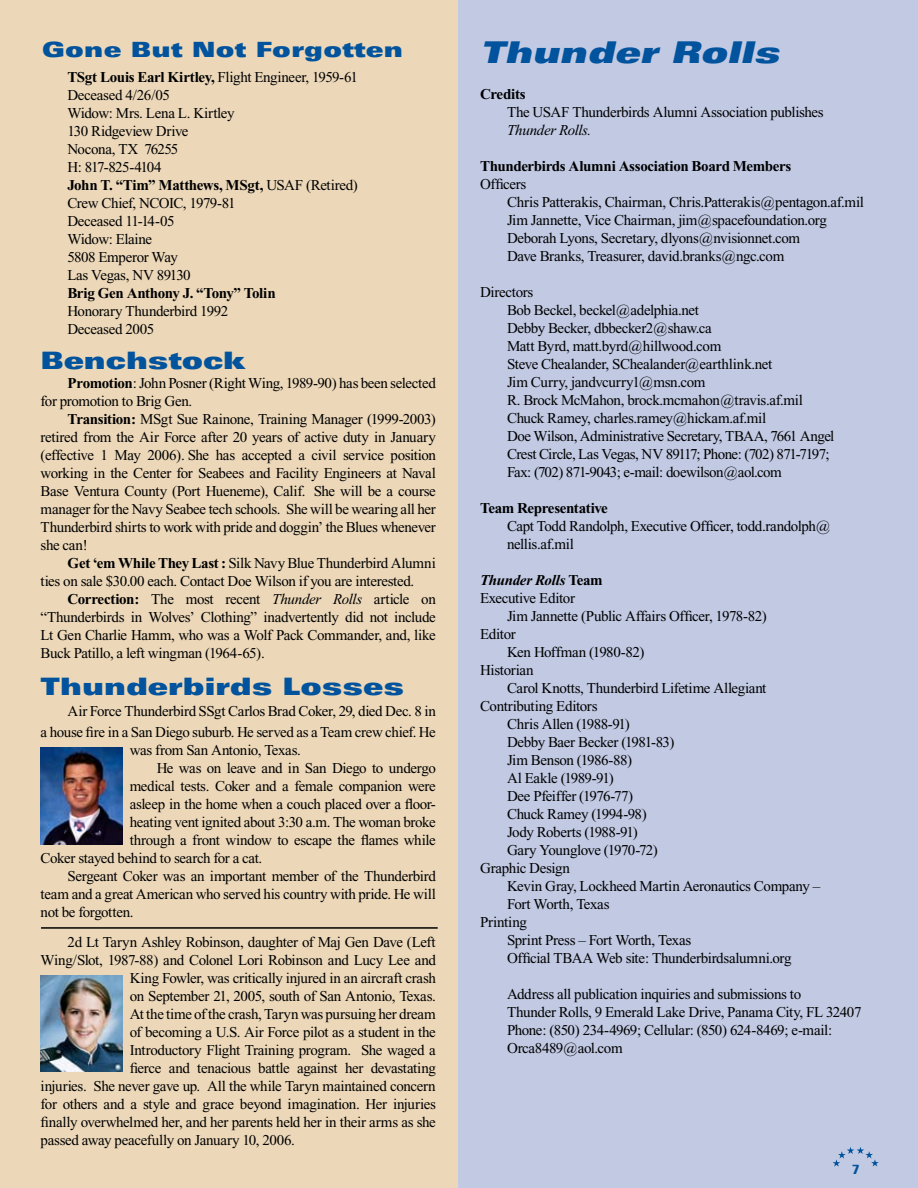
<style>
.page{position:relative;width:918px;height:1188px;background:#fff}
.page>*{position:absolute;margin:0;border:0;box-sizing:border-box;transform-origin:0 0}
.t1{font:italic 900 expanded 30px "Univers";color:#00539c}
.t2{font:900 expanded 24px "Univers";color:#00539c}
.t3{font:900 expanded 21px "Univers";letter-spacing:.015em;color:#00539c}
.t4{font:15px/18px "Times New Roman";letter-spacing:-.025em;color:#000}
.t5{font:700 15px "Times New Roman";letter-spacing:-.025em;color:#000}
.t6{font:italic 15px "Times New Roman";letter-spacing:-.02em;color:#000}
.t7{font:700 condensed 13.2px "Univers";color:#00539c;scale:1.25 1}
.s1{font-weight:700}
.s2{font-style:italic}
.s3{font-weight:700;font-style:italic}
</style>
<div class="page">
<div style="left:456px;top:0;width:462px;height:1188px;background:#c1c9e3"></div>
<svg style="left:833px;top:1147px;width:46px;height:20px"></svg>
<div style="left:0;top:0;width:458px;height:1188px;background:#ecd8b9"></div>
<img style="left:40px;top:748px;width:83px;height:96px">
<img style="left:40px;top:975px;width:83px;height:97px">
<hr style="left:41px;top:927px;width:397px;height:2px;background:#000">
<h3 class="t3" style="left:42px;top:37px;width:363px">Gone But Not Forgotten</h3>
<p class="t4" style="left:67px;top:68px;width:292px"><span class="s1">TSgt Louis Earl Kirtley,</span> Flight Engineer, 1959-61<br>Deceased 4/26/05<br>Widow: Mrs. Lena L. Kirtley<br>130 Ridgeview Drive<br>Nocona, TX 76255<br>H: 817-825-4104<br><span class="s1">John T. “Tim” Matthews, MSgt,</span> USAF (Retired)<br>Crew Chief, NCOIC, 1979-81<br>Deceased 11-14-05<br>Widow: Elaine<br>5808 Emperor Way<br>Las Vegas, NV 89130</p>
<p class="t5" style="left:67px;top:284px;width:210px">Brig Gen Anthony J. “Tony” Tolin</p>
<p class="t4" style="left:67px;top:302px;width:162px">Honorary Thunderbird 1992<br>Deceased 2005</p>
<h2 class="t2" style="left:41px;top:347px;width:206px">Benchstock</h2>
<p class="t4" style="left:41px;top:374px;width:397px;text-indent:27px"><span class="s1">Promotion</span>: John Posner (Right Wing, 1989-90) has been selected for promotion to Brig Gen.</p>
<p class="t4" style="left:41px;top:410px;width:397px;text-align:justify;text-indent:27px"><span class="s1">Transition:</span> MSgt Sue Rainone, Training Manager (1999-2003) retired from the Air Force after 20 years of active duty in January (effective 1 May 2006). She has accepted a civil service position working in the Center for Seabees and Facility Engineers at Naval Base Ventura County (Port Hueneme), Calif. She will be a course manager for the Navy Seabee tech schools. She will be wearing all her Thunderbird shirts to work with pride and doggin’ the Blues whenever she can!</p>
<p class="t4" style="left:41px;top:554px;width:397px;text-indent:27px"><span class="s1">Get ‘em While They Last :</span> Silk Navy Blue Thunderbird Alumni ties on sale $30.00 each. Contact Doe Wilson if you are interested.</p>
<p class="t4" style="left:41px;top:590px;width:397px;text-align:justify;text-indent:27px"><span class="s1">Correction:</span> The most recent <span class="s2">Thunder Rolls</span> article on “Thunderbirds in Wolves’ Clothing” inadvertently did not include Lt Gen Charlie Hamm, who was a Wolf Pack Commander, and, like Buck Patillo, a left wingman (1964-65).</p>
<h2 class="t2" style="left:41px;top:673px;width:365px">Thunderbirds Losses</h2>
<p class="t4" style="left:41px;top:701px;width:397px;line-height:21px;text-align:right">Air Force Thunderbird SSgt Carlos Brad Coker, 29, died Dec. 8 in<br>a house fire in a San Diego suburb. He served as a Team crew chief. He</p>
<p class="t4" style="left:130px;top:742px;width:173px">was from San Antonio, Texas.</p>
<p class="t4" style="left:157px;top:760px;width:281px">He was on leave and in San Diego to undergo</p>
<p class="t4" style="left:130px;top:778px;width:308px">medical tests. Coker and a female companion were</p>
<p class="t4" style="left:130px;top:796px;width:308px">asleep in the home when a couch placed over a floor-</p>
<p class="t4" style="left:130px;top:814px;width:308px">heating vent ignited about 3:30 a.m. The woman broke</p>
<p class="t4" style="left:130px;top:832px;width:308px">through a front window to escape the flames while</p>
<p class="t4" style="left:41px;top:850px;width:223px">Coker stayed behind to search for a cat.</p>
<p class="t4" style="left:68px;top:868px;width:370px">Sergeant Coker was an important member of the Thunderbird</p>
<p class="t4" style="left:41px;top:886px;width:397px">team and a great American who served his country with pride. He will</p>
<p class="t4" style="left:41px;top:904px;width:94px">not be forgotten.</p>
<p class="t4" style="left:68px;top:934px;width:370px">2d Lt Taryn Ashley Robinson, daughter of Maj Gen Dave (Left</p>
<p class="t4" style="left:41px;top:952px;width:397px">Wing/Slot, 1987-88) and Colonel Lori Robinson and Lucy Lee and</p>
<p class="t4" style="left:130px;top:970px;width:308px">King Fowler, was critically injured in an aircraft crash</p>
<p class="t4" style="left:130px;top:988px;width:308px">on September 21, 2005, south of San Antonio, Texas.</p>
<p class="t4" style="left:130px;top:1006px;width:308px">At the time of the crash, Taryn was pursuing her dream</p>
<p class="t4" style="left:130px;top:1024px;width:308px">of becoming a U.S. Air Force pilot as a student in the</p>
<p class="t4" style="left:130px;top:1042px;width:308px">Introductory Flight Training program. She waged a</p>
<p class="t4" style="left:130px;top:1060px;width:308px">fierce and tenacious battle against her devastating</p>
<p class="t4" style="left:41px;top:1078px;width:397px">injuries. She never gave up. All the while Taryn maintained concern</p>
<p class="t4" style="left:41px;top:1096px;width:397px">for others and a style and grace beyond imagination. Her injuries</p>
<p class="t4" style="left:41px;top:1114px;width:397px">finally overwhelmed her, and her parents held her in their arms as she</p>
<p class="t4" style="left:41px;top:1132px;width:256px">passed away peacefully on January 10, 2006.</p>
<h1 class="t1" style="left:480px;top:35px;width:301px">Thunder Rolls</h1>
<p class="t5" style="left:480px;top:86px;width:47px">Credits</p>
<p class="t4" style="left:507px;top:103px;width:318px">The USAF Thunderbirds Alumni Association publishes</p>
<p class="t6" style="left:507px;top:122px;width:86px">Thunder Rolls.</p>
<p class="t5" style="left:480px;top:158px;width:313px">Thunderbirds Alumni Association Board Members</p>
<p class="t4" style="left:507px;top:175px;width:359px;text-indent:-27px">Officers<br>Chris Patterakis, Chairman, Chris.Patterakis@pentagon.af.mil Jim Jannette, Vice Chairman, jim@spacefoundation.org Deborah Lyons, Secretary, dlyons@nvisionnet.com<br>Dave Branks, Treasurer, david.branks@ngc.com</p>
<p class="t4" style="left:507px;top:283px;width:329px;text-indent:-27px">Directors<br>Bob Beckel, beckel@adelphia.net<br>Debby Becker, dbbecker2@shaw.ca<br>Matt Byrd, matt.byrd@hillwood.com<br>Steve Chealander, SChealander@earthlink.net<br>Jim Curry, jandvcurry1@msn.com<br>R. Brock McMahon, brock.mcmahon@travis.af.mil Chuck Ramey, charles.ramey@hickam.af.mil<br>Doe Wilson, Administrative Secretary, TBAA, 7661 Angel Crest Circle, Las Vegas, NV 89117; Phone: (702) 871-7197; Fax: (702) 871-9043; e-mail: doewilson@aol.com</p>
<p class="t5" style="left:480px;top:500px;width:129px">Team Representative</p>
<p class="t4" style="left:507px;top:517px;width:325px">Capt Todd Randolph, Executive Officer, todd.randolph@ nellis.af.mil</p>
<p class="t4" style="left:480px;top:571px;width:124px"><span class="s3">Thunder Rolls</span> <span class="s1">Team<br></span>Executive Editor</p>
<p class="t4" style="left:507px;top:607px;width:261px">Jim Jannette (Public Affairs Officer, 1978-82)</p>
<p class="t4" style="left:480px;top:625px;width:37px">Editor</p>
<p class="t4" style="left:507px;top:643px;width:139px">Ken Hoffman (1980-82)</p>
<p class="t4" style="left:480px;top:661px;width:55px">Historian</p>
<p class="t4" style="left:507px;top:679px;width:261px">Carol Knotts, Thunderbird Lifetime Allegiant</p>
<p class="t4" style="left:480px;top:697px;width:119px">Contributing Editors</p>
<p class="t4" style="left:507px;top:715px;width:124px">Chris Allen (1988-91)</p>
<p class="t4" style="left:507px;top:733px;width:169px">Debby Baer Becker (1981-83)</p>
<p class="t4" style="left:507px;top:751px;width:127px">Jim Benson (1986-88)</p>
<p class="t4" style="left:507px;top:769px;width:108px">Al Eakle (1989-91)</p>
<p class="t4" style="left:507px;top:787px;width:128px">Dee Pfeiffer (1976-77)</p>
<p class="t4" style="left:507px;top:805px;width:141px">Chuck Ramey (1994-98)</p>
<p class="t4" style="left:507px;top:823px;width:132px">Jody Roberts (1988-91)</p>
<p class="t4" style="left:507px;top:841px;width:152px">Gary Younglove (1970-72)</p>
<p class="t4" style="left:480px;top:859px;width:92px">Graphic Design</p>
<p class="t4" style="left:507px;top:877px;width:315px">Kevin Gray, Lockheed Martin Aeronautics Company –</p>
<p class="t4" style="left:507px;top:895px;width:104px">Fort Worth, Texas</p>
<p class="t4" style="left:480px;top:913px;width:48px">Printing</p>
<p class="t4" style="left:507px;top:931px;width:186px">Sprint Press – Fort Worth, Texas</p>
<p class="t4" style="left:507px;top:949px;width:286px">Official TBAA Web site: Thunderbirdsalumni.org</p>
<p class="t4" style="left:507px;top:985px;width:356px">Address all publication inquiries and submissions to<br>Thunder Rolls, 9 Emerald Lake Drive, Panama City, FL 32407<br>Phone: (850) 234-4969; Cellular: (850) 624-8469; e-mail:<br>Orca8489@aol.com</p>
<p class="t7" style="left:852px;top:1161px;width:7px">7</p>
</div>
